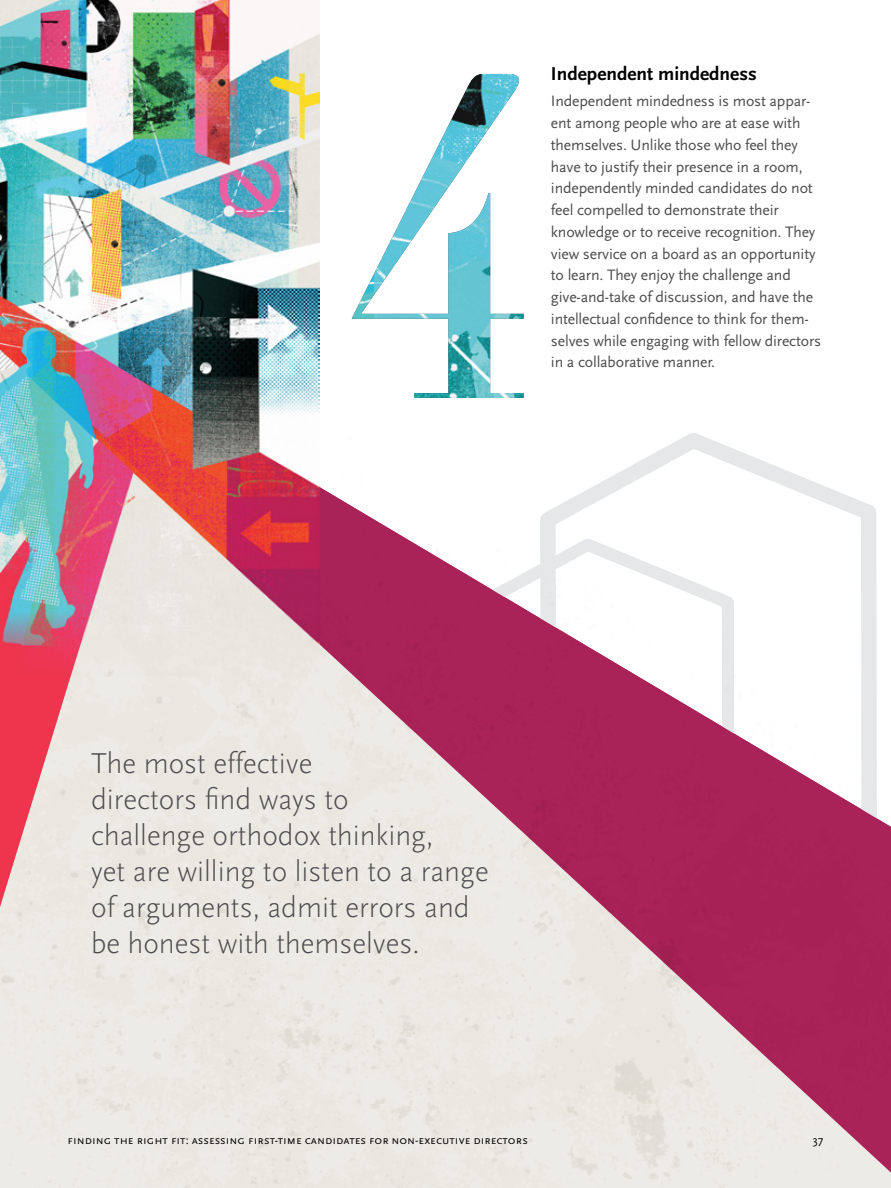
<style>
.page{position:relative;width:891px;height:1188px;background:#fff}
.page>*{position:absolute;margin:0;border:0;box-sizing:border-box;transform-origin:0 0}
.t1{font:300 30px/36px "Scala Sans Pro";color:#4d4d4f}
.t2{font:700 19.5px "Scala Sans Pro";color:#000}
.t3{font:15.75px/21.8px "Scala Sans Pro";letter-spacing:-.01em;color:#4d4d4f}
.t4{font:12px "Scala Sans Pro";color:#000}
</style>
<div class="page">
<img style="left:0;top:320px;width:891px;height:868px">
<svg style="left:0;top:675px;width:133px;height:232px;background:#ebb4b6"></svg>
<img style="left:0;top:0;width:319px;height:675px">
<img style="left:352px;top:74px;width:172px;height:324px">
<p class="t2" style="left:551px;top:63px;width:207px">Independent mindedness</p>
<p class="t3" style="left:551px;top:90px;width:272px">Independent mindedness is most appar&shy;ent among people who are at ease with themselves. Unlike those who feel they have to justify their presence in a room, independently minded candidates do not feel compelled to demonstrate their knowledge or to receive recognition. They view service on a board as an opportunity to learn. They enjoy the challenge and give-and-take of discussion, and have the intellectual confidence to think for them&shy;selves while engaging with fellow directors in a collaborative manner.</p>
<h1 class="t1" style="left:91px;top:746px;width:399px">The most effective<br>directors find ways to<br>challenge orthodox thinking,<br>yet are willing to listen to a range of arguments, admit errors and be honest with themselves.</h1>
<p class="t4" style="left:68px;top:1133px;width:462px">Finding the Right Fit: Assessing First-Time Candidates for Non-Executive Directors</p>
<p class="t4" style="left:813px;top:1133px;width:12px">37</p>
</div>
